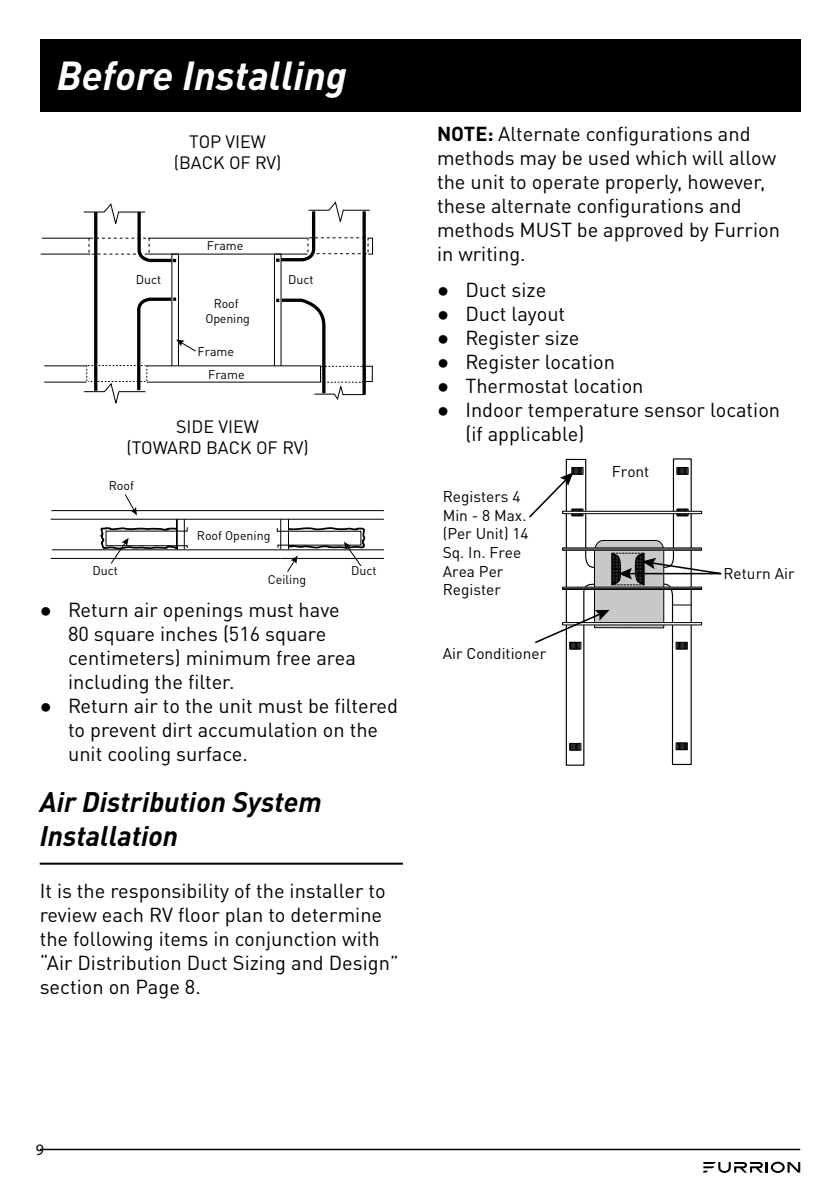
<style>
.page{position:relative;width:840px;height:1191px;background:#fff}
.page>*{position:absolute;margin:0;border:0;box-sizing:border-box;transform-origin:0 0}
.t1{font:italic 700 40px "DIN";color:#fff}
.t2{font:italic 700 28px/33.6px "DIN";color:#000}
.t3{font:20px/24px "DIN Pro";color:#000}
.t4{font:17.8px/21.2px "DIN Pro";color:#000;text-align:center}
.t5{font:16px "Myriad Pro";color:#000}
.t6{font:15.4px/18.6px "DIN Pro";color:#000}
.t7{font:12.4px/22.8px "DIN Pro";color:#000}
.s1{font-family:"Arial"}
.s2{font-weight:700}
</style>
<div class="page">
<hr style="left:40px;top:1148px;width:759px;height:2px;background:#000">
<svg style="left:703px;top:1161px;width:96px;height:11px"></svg>
<div style="left:40px;top:40px;width:759px;height:72px;background:#000"></div>
<hr style="left:40px;top:862px;width:363px;height:2px;background:#000">
<hr style="left:41px;top:254px;width:49px;height:1px;background:#000">
<hr style="left:148px;top:254px;width:159px;height:1px;background:#000">
<hr style="left:148px;top:238px;width:159px;height:1px;background:#000">
<hr style="left:42px;top:238px;width:48px;height:1px;background:#000">
<div style="left:274px;top:254px;width:7px;height:112px;border:1px solid #000"></div>
<hr style="left:94px;top:212px;width:3px;height:179px;background:#000">
<svg style="left:83px;top:203px;width:93px;height:61px"></svg>
<hr style="left:362px;top:211px;width:3px;height:183px;background:#000">
<hr style="left:51px;top:510px;width:332px;height:1px;background:#000">
<hr style="left:51px;top:519px;width:332px;height:1px;background:#000">
<hr style="left:51px;top:558px;width:229px;height:1px;background:#000">
<hr style="left:52px;top:549px;width:228px;height:1px;background:#000">
<hr style="left:280px;top:549px;width:103px;height:1px;background:#000">
<hr style="left:280px;top:558px;width:103px;height:1px;background:#000">
<hr style="left:280px;top:519px;width:1px;height:30px;background:#000">
<hr style="left:288px;top:519px;width:1px;height:30px;background:#000">
<svg style="left:276px;top:202px;width:94px;height:61px"></svg>
<svg style="left:44px;top:296px;width:322px;height:108px"></svg>
<svg style="left:100px;top:494px;width:87px;height:70px"></svg>
<svg style="left:277px;top:527px;width:89px;height:45px"></svg>
<svg style="left:529px;top:458px;width:193px;height:308px"></svg>
<h1 class="t1" style="left:57px;top:50px;width:291px">Before Installing</h1>
<p class="t4" style="left:174px;top:130px;width:109px">TOP VIEW (BACK OF RV)</p>
<p class="t7" style="left:207px;top:233px;width:38px">Frame</p>
<p class="t7" style="left:136px;top:268px;width:27px">Duct</p>
<p class="t7" style="left:288px;top:268px;width:27px">Duct</p>
<p class="t7" style="left:205px;top:295px;width:46px;line-height:14.8px;text-align:center">Roof<br>Opening</p>
<p class="t7" style="left:208px;top:339px;width:38px;text-indent:-10px">Frame<br>Frame</p>
<p class="t4" style="left:126px;top:415px;width:183px">SIDE VIEW<br>(TOWARD BACK OF RV)</p>
<p class="t7" style="left:109px;top:473px;width:27px">Roof</p>
<p class="t7" style="left:92px;top:558px;width:27px">Duct</p>
<p class="t7" style="left:197px;top:523px;width:75px">Roof Opening</p>
<p class="t7" style="left:268px;top:568px;width:40px">Ceiling</p>
<p class="t7" style="left:351px;top:558px;width:27px">Duct</p>
<p class="t3" style="left:68px;top:597px;width:289px;text-indent:-28px"><span class="s1">●</span> Return air openings must have<br>80 square inches (516 square centimeters) minimum free area including the filter.</p>
<p class="t3" style="left:68px;top:693px;width:331px;text-indent:-28px"><span class="s1">●</span> Return air to the unit must be filtered to prevent dirt accumulation on the unit cooling surface.</p>
<h2 class="t2" style="left:40px;top:784px;width:283px">Air Distribution System<br>Installation</h2>
<p class="t3" style="left:40px;top:877px;width:360px">It is the responsibility of the installer to review each RV floor plan to determine the following items in conjunction with “Air Distribution Duct Sizing and Design” section on Page 8.</p>
<p class="t3" style="left:437px;top:121px;width:344px"><span class="s2">NOTE:</span> Alternate configurations and methods may be used which will allow the unit to operate properly, however, these alternate configurations and methods MUST be approved by Furrion in writing.</p>
<p class="t3" style="left:437px;top:276px;width:111px"><span class="s1">●</span> Duct size</p>
<p class="t3" style="left:437px;top:300px;width:130px"><span class="s1">●</span> Duct layout</p>
<p class="t3" style="left:437px;top:324px;width:144px"><span class="s1">●</span> Register size</p>
<p class="t3" style="left:437px;top:348px;width:179px"><span class="s1">●</span> Register location</p>
<p class="t3" style="left:437px;top:372px;width:208px"><span class="s1">●</span> Thermostat location</p>
<p class="t3" style="left:465px;top:396px;width:316px;text-indent:-28px"><span class="s1">●</span> Indoor temperature sensor location (if applicable)</p>
<p class="t6" style="left:611px;top:461px;width:39px">Front</p>
<p class="t6" style="left:442px;top:487px;width:87px">Registers 4<br>Min - 8 Max. (Per Unit) 14<br>Sq. In. Free<br>Area Per<br>Register</p>
<p class="t6" style="left:723px;top:564px;width:73px">Return Air</p>
<p class="t6" style="left:442px;top:643px;width:105px">Air Conditioner</p>
<p class="t5" style="left:36px;top:1141px;width:10px">9</p>
</div>
